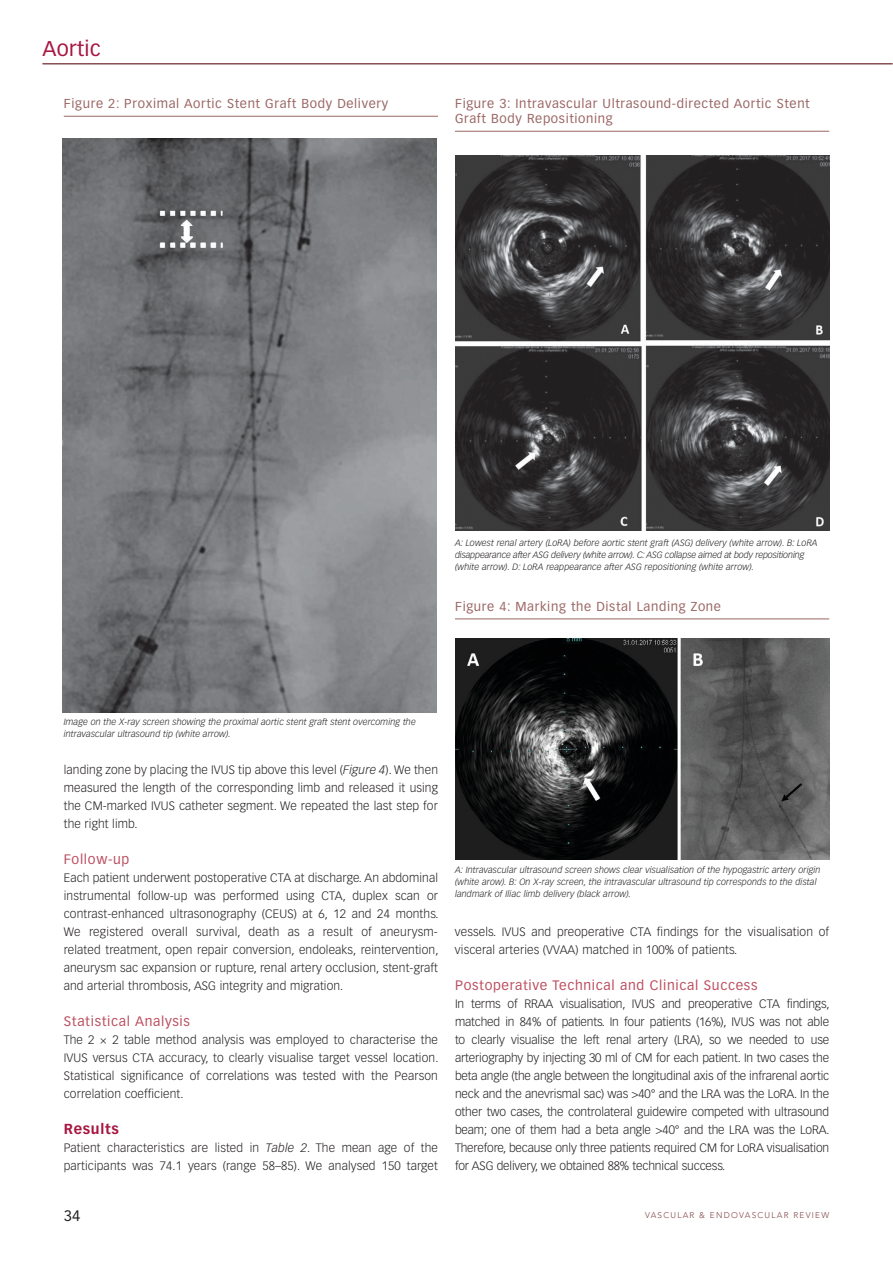
<style>
.page{position:relative;width:893px;height:1263px;background:#fff}
.page>*{position:absolute;margin:0;border:0;box-sizing:border-box;transform-origin:0 0}
.t1{font:21px "Vectora LT Std";letter-spacing:.01em;color:#a81641}
.t2{font:15px "Avenir LT Std";color:#231f20}
.t3{font:700 14.25px "Vectora LT Std";letter-spacing:.05em;color:#a81641}
.t4{font:13.5px "Vectora LT Std";letter-spacing:.05em;color:#bc4f60}
.t5{font:12.75px/15px "Vectora LT Std";letter-spacing:.05em;color:#9a6664}
.t6{font:300 12px/18px "Vectora LT Std";letter-spacing:.01em;color:#231f20;text-align:justify}
.t7{font:italic 300 9px/12px "Vectora LT Std";letter-spacing:.01em;color:#231f20}
.t8{font:300 8.25px "Avenir LT Std";letter-spacing:.15em;color:#824346}
.s1{font-style:italic}
</style>
<div class="page">
<hr style="left:43px;top:64px;width:849px;height:1px;background:#824346">
<hr style="left:64px;top:116px;width:374px;height:1px;background:#9a6664">
<img style="left:63px;top:138px;width:374px;height:575px">
<hr style="left:455px;top:131px;width:374px;height:1px;background:#9a6664">
<img style="left:455px;top:155px;width:374px;height:376px">
<hr style="left:455px;top:618px;width:374px;height:1px;background:#9a6664">
<img style="left:455px;top:638px;width:374px;height:221px">
<h1 class="t1" style="left:43px;top:36px;width:60px">Aortic</h1>
<p class="t5" style="left:64px;top:96px;width:326px">Figure 2: Proximal Aortic Stent Graft Body Delivery</p>
<p class="t5" style="left:455px;top:96px;width:356px">Figure 3: Intravascular Ultrasound-directed Aortic Stent<br>Graft Body Repositioning</p>
<p class="t7" style="left:455px;top:537px;width:364px">A: Lowest renal artery (LoRA) before aortic stent graft (ASG) delivery (white arrow). B: LoRA disappearance after ASG delivery (white arrow). C: ASG collapse aimed at body repositioning (white arrow). D: LoRA reappearance after ASG repositioning (white arrow).</p>
<p class="t5" style="left:455px;top:599px;width:267px">Figure 4: Marking the Distal Landing Zone</p>
<p class="t7" style="left:64px;top:716px;width:354px">Image on the X-ray screen showing the proximal aortic stent graft stent overcoming the intravascular ultrasound tip (white arrow).</p>
<p class="t6" style="left:64px;top:761px;width:376px">landing zone by placing the IVUS tip above this level (<span class="s1">Figure 4</span>). We then measured the length of the corresponding limb and released it using the CM-marked IVUS catheter segment. We repeated the last step for the right limb.</p>
<p class="t4" style="left:64px;top:851px;width:67px">Follow-up</p>
<p class="t6" style="left:64px;top:869px;width:376px">Each patient underwent postoperative CTA at discharge. An abdominal instrumental follow-up was performed using CTA, duplex scan or contrast-enhanced ultrasonography (CEUS) at 6, 12 and 24 months.<br>We registered overall survival, death as a result of aneurysm&shy;related treatment, open repair conversion, endoleaks, reintervention, aneurysm sac expansion or rupture, renal artery occlusion, stent-graft and arterial thrombosis, ASG integrity and migration.</p>
<p class="t4" style="left:64px;top:1013px;width:128px">Statistical Analysis</p>
<p class="t6" style="left:64px;top:1031px;width:376px">The 2 × 2 table method analysis was employed to characterise the IVUS versus CTA accuracy, to clearly visualise target vessel location.<br>Statistical significance of correlations was tested with the Pearson correlation coefficient.</p>
<p class="t3" style="left:64px;top:1120px;width:57px">Results</p>
<p class="t6" style="left:64px;top:1139px;width:376px">Patient characteristics are listed in <span class="s1">Table 2</span>. The mean age of the participants was 74.1 years (range 58–85). We analysed 150 target</p>
<p class="t7" style="left:455px;top:864px;width:367px">A: Intravascular ultrasound screen shows clear visualisation of the hypogastric artery origin (white arow). B: On X-ray screen, the intravascular ultrasound tip corresponds to the distal landmark of Iliac limb delivery (black arrow).</p>
<p class="t6" style="left:455px;top:923px;width:376px">vessels. IVUS and preoperative CTA findings for the visualisation of visceral arteries (VVAA) matched in 100% of patients.</p>
<p class="t4" style="left:455px;top:977px;width:304px">Postoperative Technical and Clinical Success</p>
<p class="t6" style="left:455px;top:995px;width:376px">In terms of RRAA visualisation, IVUS and preoperative CTA findings, matched in 84% of patients. In four patients (16%), IVUS was not able to clearly visualise the left renal artery (LRA), so we needed to use arteriography by injecting 30 ml of CM for each patient. In two cases the beta angle (the angle between the longitudinal axis of the infrarenal aortic neck and the anevrismal sac) was &gt;40° and the LRA was the LoRA. In the other two cases, the controlateral guidewire competed with ultrasound beam; one of them had a beta angle &gt;40° and the LRA was the LoRA.<br>Therefore, because only three patients required CM for LoRA visualisation for ASG delivery, we obtained 88% technical success.</p>
<p class="t2" style="left:64px;top:1207px;width:18px">34</p>
<p class="t8" style="left:645px;top:1210px;width:186px">VASCULAR &amp; ENDOVASCULAR REVIEW</p>
</div>
